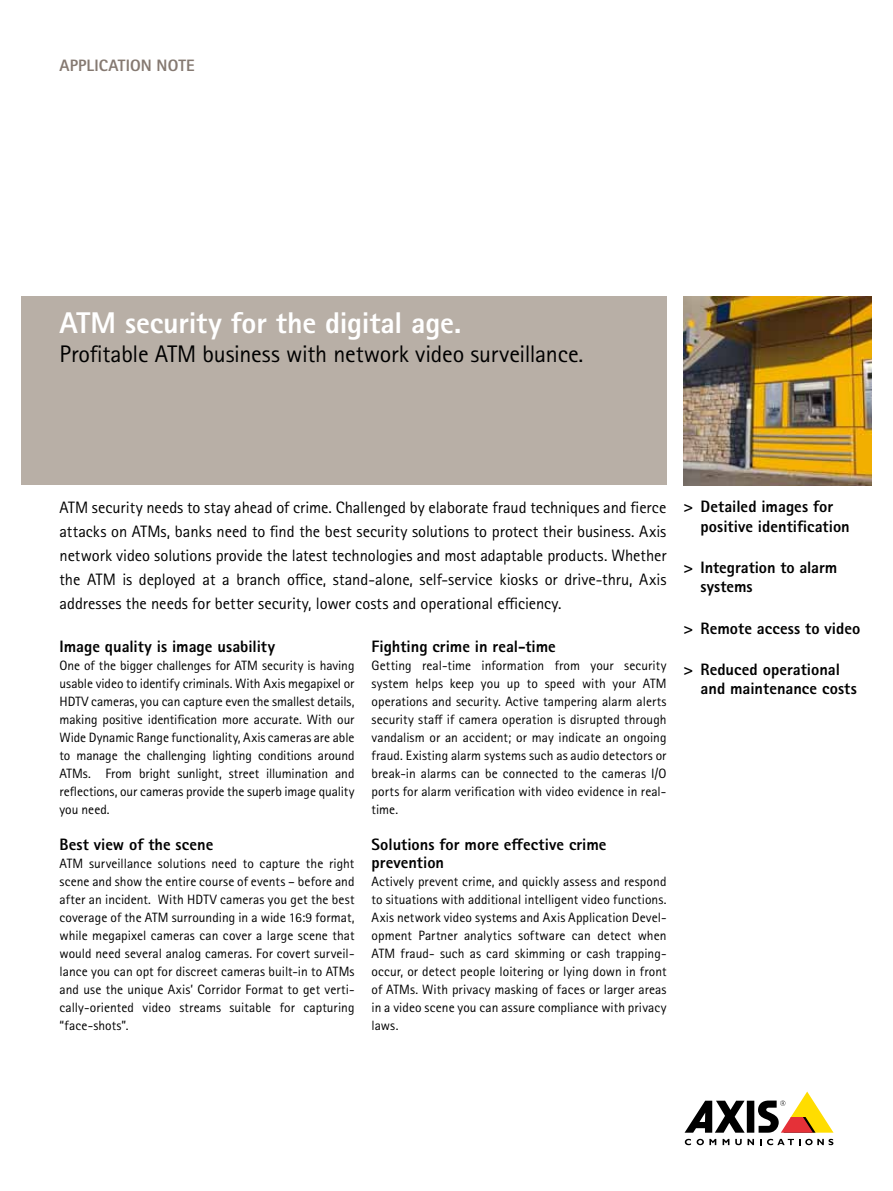
<style>
.page{position:relative;width:893px;height:1191px;background:#fff}
.page>*{position:absolute;margin:0;border:0;box-sizing:border-box;transform-origin:0 0}
.t1{font:800 30px "Rotis Sans Serif Pro";letter-spacing:-.01em;color:#fff}
.t2{font:24px "Rotis Sans Serif Pro";letter-spacing:-.01em;color:#000}
.t3{font:16.5px/24px "Rotis Sans Serif Pro";letter-spacing:-.005em;color:#000;text-align:justify}
.t4{font:800 16.5px/19.5px "Rotis Sans Serif Pro";color:#000}
.t5{font:800 16.5px "Rotis Sans Serif Pro";letter-spacing:.01em;color:#857971}
.t6{font:13.5px/18px "Rotis Sans Serif Pro";letter-spacing:.005em;color:#000;text-align:justify}
</style>
<div class="page">
<div style="left:747px;top:1100px;width:7px;height:32px;background:#000"></div>
<svg style="left:685px;top:1100px;width:60px;height:32px"></svg>
<svg style="left:758px;top:1091px;width:75px;height:41px"></svg>
<svg style="left:685px;top:1138px;width:6px;height:7px"></svg>
<svg style="left:697px;top:1138px;width:19px;height:7px"></svg>
<svg style="left:723px;top:1138px;width:6px;height:7px"></svg>
<svg style="left:735px;top:1138px;width:19px;height:7px"></svg>
<svg style="left:760px;top:1138px;width:73px;height:7px"></svg>
<div style="left:21px;top:296px;width:645px;height:188px;background:#b8afa6"></div>
<img style="left:684px;top:296px;width:188px;height:189px">
<p class="t5" style="left:60px;top:55px;width:137px">Application Note</p>
<h1 class="t1" style="left:60px;top:304px;width:403px">ATM security for the digital age.</h1>
<h2 class="t2" style="left:60px;top:339px;width:525px">Profitable ATM business with network video surveillance.</h2>
<p class="t3" style="left:60px;top:495px;width:608px">ATM security needs to stay ahead of crime. Challenged by elaborate fraud techniques and fierce attacks on ATMs, banks need to find the best security solutions to protect their business. Axis network video solutions provide the latest technologies and most adaptable products. Whether the ATM is deployed at a branch office, stand-alone, self-service kiosks or drive-thru, Axis addresses the needs for better security, lower costs and operational efficiency.</p>
<p class="t4" style="left:60px;top:636px;width:217px">Image quality is image usability</p>
<p class="t6" style="left:60px;top:656px;width:296px">One of the bigger challenges for ATM security is having usable video to identify criminals. With Axis megapixel or HDTV cameras, you can capture even the smallest details, making positive identification more accurate. With our Wide Dynamic Range functionality, Axis cameras are able to manage the challenging lighting conditions around ATMs. From bright sunlight, street illumination and reflections, our cameras provide the superb image quality you need.</p>
<p class="t4" style="left:60px;top:834px;width:155px">Best view of the scene</p>
<p class="t6" style="left:60px;top:854px;width:297px">ATM surveillance solutions need to capture the right scene and show the entire course of events – before and after an incident. With HDTV cameras you get the best coverage of the ATM surrounding in a wide 16:9 format, while megapixel cameras can cover a large scene that would need several analog cameras. For covert surveil&shy;lance you can opt for discreet cameras built-in to ATMs and use the unique Axis’ Corridor Format to get verti&shy;cally-oriented video streams suitable for capturing “face-shots”.</p>
<p class="t4" style="left:372px;top:636px;width:186px">Fighting crime in real-time</p>
<p class="t6" style="left:372px;top:656px;width:297px">Getting real-time information from your security system helps keep you up to speed with your ATM operations and security. Active tampering alarm alerts security staff if camera operation is disrupted through vandalism or an accident; or may indicate an ongoing fraud. Existing alarm systems such as audio detectors or break-in alarms can be connected to the cameras I/O ports for alarm verification with video evidence in real&shy;time.</p>
<p class="t4" style="left:372px;top:835px;width:237px;line-height:18px">Solutions for more effective crime prevention</p>
<p class="t6" style="left:372px;top:872px;width:297px">Actively prevent crime, and quickly assess and respond to situations with additional intelligent video functions.<br>Axis network video systems and Axis Application Devel&shy;opment Partner analytics software can detect when ATM fraud- such as card skimming or cash trapping&shy;occur, or detect people loitering or lying down in front of ATMs. With privacy masking of faces or larger areas in a video scene you can assure compliance with privacy laws.</p>
<p class="t4" style="left:701px;top:497px;width:151px;text-indent:-17px">&gt; Detailed images for positive identification</p>
<p class="t4" style="left:701px;top:557px;width:138px;text-indent:-17px">&gt; I ntegration to alarm systems</p>
<p class="t4" style="left:684px;top:618px;width:178px">&gt; Remote access to video</p>
<p class="t4" style="left:701px;top:659px;width:158px;text-indent:-17px">&gt; Reduced operational and maintenance costs</p>
</div>
